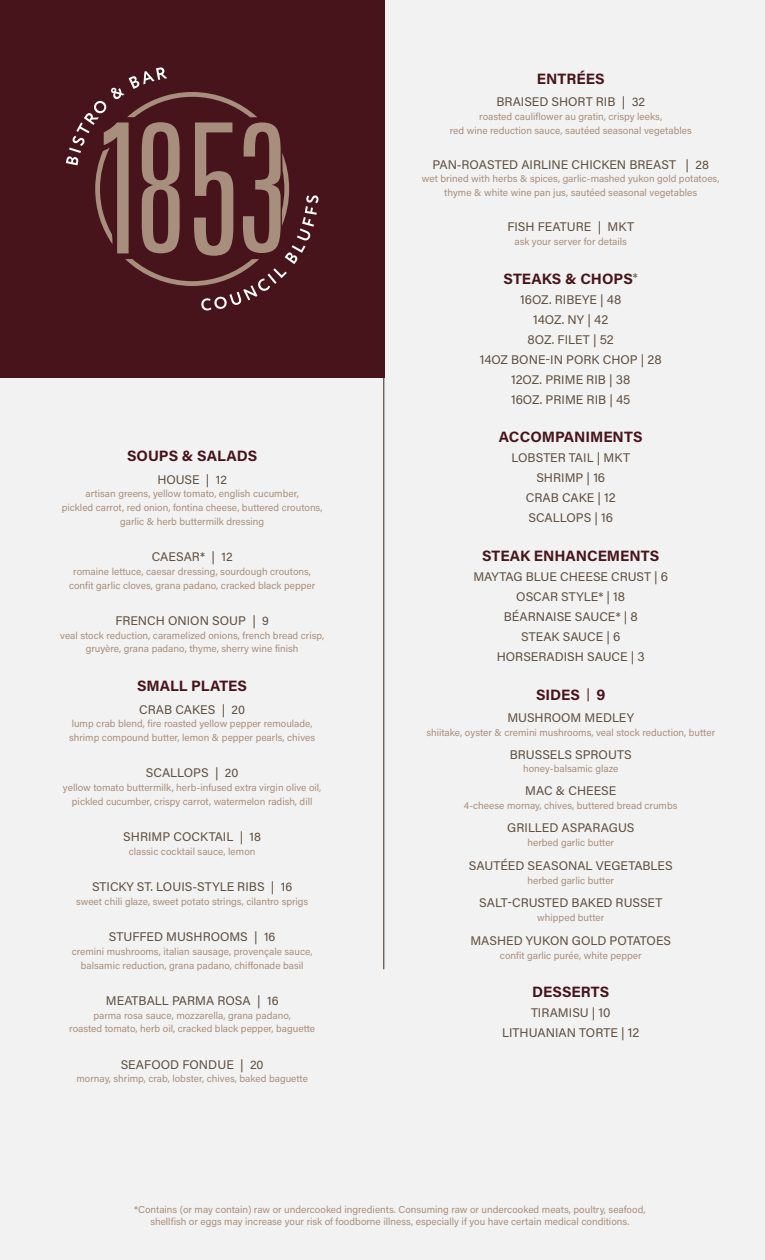
<style>
.page{position:relative;width:765px;height:1260px;background:#f2f2f2}
.page>*{position:absolute;margin:0;border:0;box-sizing:border-box;transform-origin:0 0}
.t1{font:700 15px "Acumin Pro";color:#47141c}
.t2{font:12.5px/20px "Acumin Pro";color:#5e4f40;text-align:center}
.t3{font:10px/13.8px "Acumin Pro";color:#a88f7d;text-align:center}
.s1{font-weight:400;font-size:12.5px;color:#5e4f40}
.s2{font-weight:400;font-size:12.5px}
</style>
<div class="page">
<hr style="left:383px;top:291px;width:1px;height:678px;background:#5e4f40">
<div style="left:0;top:0;width:384px;height:378px;background:#47141c"></div>
<svg style="left:66px;top:67px;width:253px;height:244px"></svg>
<p class="t1" style="left:127px;top:445px;width:132px">SOUPS &amp; SALADS</p>
<p class="t2" style="left:157px;top:469px;width:71px">HOUSE | 12</p>
<p class="t3" style="left:62px;top:486px;width:262px">artisan greens, yellow tomato, english cucumber,<br>pickled carrot, red onion, fontina cheese, buttered croutons, garlic &amp; herb buttermilk dressing</p>
<p class="t2" style="left:152px;top:546px;width:82px">CAESAR* | 12</p>
<p class="t3" style="left:69px;top:564px;width:248px">romaine lettuce, caesar dressing, sourdough croutons, confit garlic cloves, grana padano, cracked black pepper</p>
<p class="t2" style="left:115px;top:610px;width:155px">FRENCH ONION SOUP | 9</p>
<p class="t3" style="left:60px;top:628px;width:265px">veal stock reduction, caramelized onions, french bread crisp, gruyère, grana padano, thyme, sherry wine finish</p>
<p class="t1" style="left:137px;top:675px;width:111px">SMALL PLATES</p>
<p class="t2" style="left:139px;top:699px;width:108px">CRAB CAKES | 20</p>
<p class="t3" style="left:69px;top:716px;width:248px;text-align:left">lump crab blend, fire roasted yellow pepper remoulade, shrimp compound butter, lemon &amp; pepper pearls, chives</p>
<p class="t2" style="left:146px;top:762px;width:94px">SCALLOPS | 20</p>
<p class="t3" style="left:63px;top:780px;width:260px">yellow tomato buttermilk, herb-infused extra virgin olive oil, pickled cucumber, crispy carrot, watermelon radish, dill</p>
<p class="t2" style="left:123px;top:826px;width:139px">SHRIMP COCKTAIL | 18</p>
<p class="t3" style="left:129px;top:844px;width:128px">classic cocktail sauce, lemon</p>
<p class="t2" style="left:92px;top:876px;width:202px">STICKY ST. LOUIS-STYLE RIBS | 16</p>
<p class="t3" style="left:76px;top:894px;width:234px">sweet chili glaze, sweet potato strings, cilantro sprigs</p>
<p class="t2" style="left:109px;top:926px;width:168px">STUFFED MUSHROOMS | 16</p>
<p class="t3" style="left:72px;top:944px;width:243px">cremini mushrooms, italian sausage, provençale sauce,</p>
<p class="t3" style="left:81px;top:958px;width:224px">balsamic reduction, grana padano, chiffonade basil</p>
<p class="t2" style="left:106px;top:990px;width:174px">MEATBALL PARMA ROSA | 16</p>
<p class="t3" style="left:69px;top:1008px;width:247px">parma rosa sauce, mozzarella, grana padano,<br>roasted tomato, herb oil, cracked black pepper, baguette</p>
<p class="t2" style="left:121px;top:1054px;width:144px">SEAFOOD FONDUE | 20</p>
<p class="t3" style="left:76px;top:1071px;width:233px">mornay, shrimp, crab, lobster, chives, baked baguette</p>
<p class="t1" style="left:537px;top:68px;width:69px">ENTRÉES</p>
<p class="t2" style="left:496px;top:91px;width:150px">BRAISED SHORT RIB | 32</p>
<p class="t3" style="left:450px;top:109px;width:244px">roasted cauliflower au gratin, crispy leeks,<br>red wine reduction sauce, sautéed seasonal vegetables</p>
<p class="t2" style="left:433px;top:154px;width:278px">PAN-ROASTED AIRLINE CHICKEN BREAST | 28</p>
<p class="t3" style="left:422px;top:171px;width:299px">wet brined with herbs &amp; spices, garlic-mashed yukon gold potatoes, thyme &amp; white wine pan jus, sautéed seasonal vegetables</p>
<p class="t2" style="left:507px;top:216px;width:128px">FISH FEATURE | MKT</p>
<p class="t3" style="left:515px;top:234px;width:114px">ask your server for details</p>
<p class="t1" style="left:504px;top:268px;width:136px">STEAKS &amp; CHOPS<span class="s1">*</span></p>
<p class="t2" style="left:520px;top:289px;width:103px">16OZ. RIBEYE | 48</p>
<p class="t2" style="left:533px;top:309px;width:77px">14OZ. NY | 42</p>
<p class="t2" style="left:528px;top:329px;width:88px">8OZ. FILET | 52</p>
<p class="t2" style="left:480px;top:349px;width:184px">14OZ BONE-IN PORK CHOP | 28</p>
<p class="t2" style="left:511px;top:369px;width:121px">12OZ. PRIME RIB | 38</p>
<p class="t2" style="left:511px;top:389px;width:121px">16OZ. PRIME RIB | 45</p>
<p class="t1" style="left:499px;top:426px;width:145px">ACCOMPANIMENTS</p>
<p class="t2" style="left:512px;top:447px;width:120px">LOBSTER TAIL | MKT</p>
<p class="t2" style="left:536px;top:467px;width:70px">SHRIMP | 16</p>
<p class="t2" style="left:526px;top:487px;width:91px">CRAB CAKE | 12</p>
<p class="t2" style="left:528px;top:507px;width:86px">SCALLOPS | 16</p>
<p class="t1" style="left:482px;top:545px;width:179px">STEAK ENHANCEMENTS</p>
<p class="t2" style="left:473px;top:566px;width:196px">MAYTAG BLUE CHEESE CRUST | 6</p>
<p class="t2" style="left:516px;top:586px;width:110px">OSCAR STYLE* | 18</p>
<p class="t2" style="left:497px;top:606px;width:150px">BÉARNAISE SAUCE* | 8<br>STEAK SAUCE | 6<br>HORSERADISH SAUCE | 3</p>
<p class="t1" style="left:536px;top:684px;width:71px">SIDES <span class="s2">|</span> 9</p>
<p class="t2" style="left:507px;top:707px;width:128px">MUSHROOM MEDLEY</p>
<p class="t3" style="left:426px;top:725px;width:290px">shiitake, oyster &amp; cremini mushrooms, veal stock reduction, butter</p>
<p class="t2" style="left:510px;top:744px;width:123px">BRUSSELS SPROUTS</p>
<p class="t3" style="left:523px;top:762px;width:97px">honey-balsamic glaze</p>
<p class="t2" style="left:525px;top:780px;width:92px">MAC &amp; CHEESE</p>
<p class="t3" style="left:464px;top:798px;width:215px">4-cheese mornay, chives, buttered bread crumbs</p>
<p class="t2" style="left:507px;top:817px;width:129px">GRILLED ASPARAGUS</p>
<p class="t3" style="left:527px;top:835px;width:88px">herbed garlic butter</p>
<p class="t2" style="left:469px;top:855px;width:205px">SAUTÉED SEASONAL VEGETABLES</p>
<p class="t3" style="left:527px;top:873px;width:88px">herbed garlic butter</p>
<p class="t2" style="left:479px;top:892px;width:185px">SALT-CRUSTED BAKED RUSSET</p>
<p class="t3" style="left:537px;top:910px;width:68px">whipped butter</p>
<p class="t2" style="left:470px;top:930px;width:202px">MASHED YUKON GOLD POTATOES</p>
<p class="t3" style="left:500px;top:948px;width:143px">confit garlic purée, white pepper</p>
<p class="t1" style="left:532px;top:982px;width:79px">DESSERTS</p>
<p class="t2" style="left:531px;top:1002px;width:81px">TIRAMISU | 10</p>
<p class="t2" style="left:502px;top:1022px;width:139px">LITHUANIAN TORTE | 12</p>
<p class="t3" style="left:134px;top:1204px;width:513px;line-height:11.2px">*Contains (or may contain) raw or undercooked ingredients. Consuming raw or undercooked meats, poultry, seafood, shellfish or eggs may increase your risk of foodborne illness, especially if you have certain medical conditions.</p>
</div>
